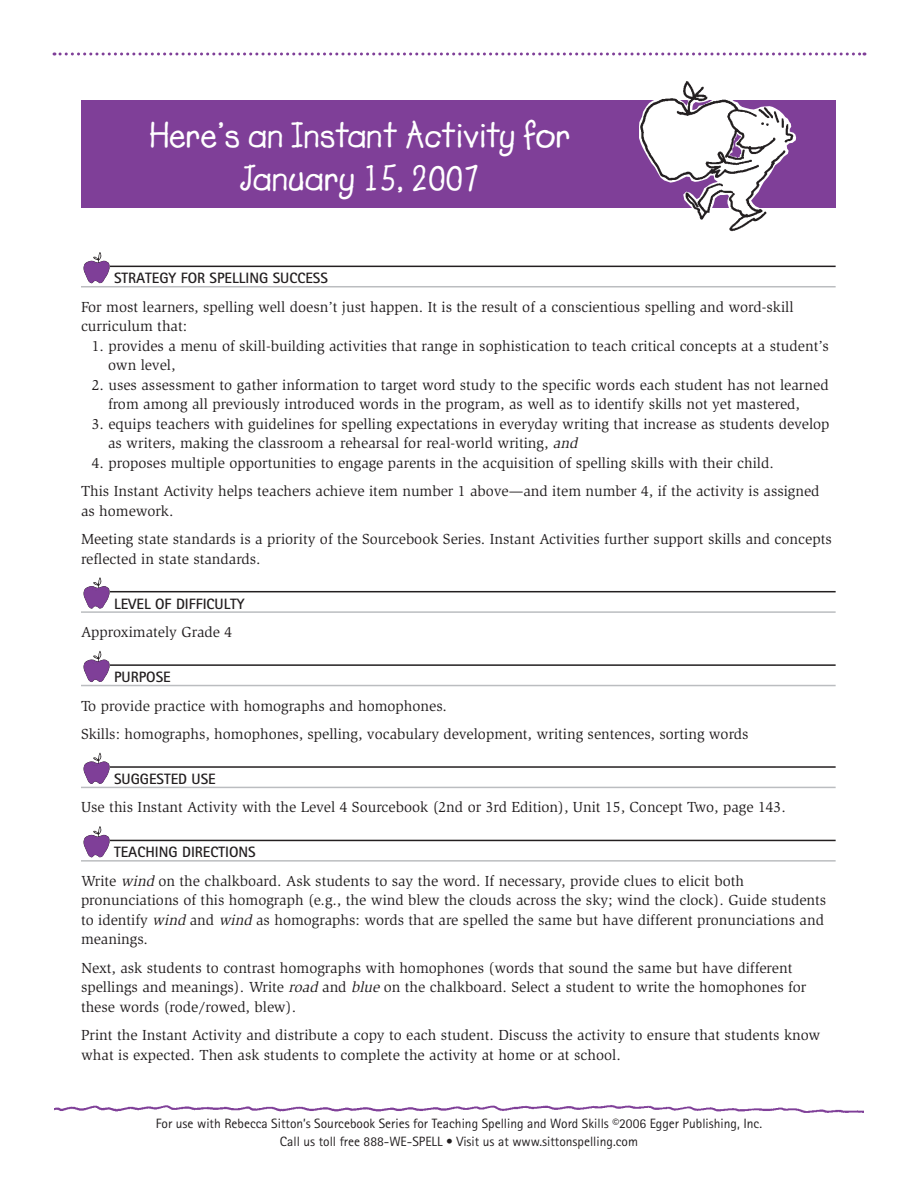
<style>
.page{position:relative;width:918px;height:1188px;background:#fff}
.page>*{position:absolute;margin:0;border:0;box-sizing:border-box;transform-origin:0 0}
.t1{font:700 36px/43.2px "Lemonade ICG";color:#fff;text-align:center}
.t2{font:15px/19.5px "Slimbach";color:#231f20}
.t3{font:700 15px "Rotis Sans Serif";color:#231f20}
.t4{font:13.5px/18px "Rotis Sans Serif";color:#231f20;text-align:center}
.s1{font-style:italic}
</style>
<div class="page">
<svg style="left:54px;top:52px;width:811px;height:4px"></svg>
<img style="left:54px;top:1105px;width:810px;height:8px">
<div style="left:81px;top:100px;width:755px;height:108px;background:#7f3f98"></div>
<svg style="left:639px;top:81px;width:157px;height:151px"></svg>
<hr style="left:81px;top:266px;width:755px;height:1px;background:#231f20">
<hr style="left:81px;top:286px;width:755px;height:1px;background:#bbbdc0">
<hr style="left:81px;top:591px;width:755px;height:1px;background:#231f20">
<hr style="left:81px;top:611px;width:755px;height:2px;background:#bbbdc0">
<hr style="left:81px;top:664px;width:755px;height:2px;background:#231f20">
<hr style="left:81px;top:685px;width:755px;height:1px;background:#bbbdc0">
<hr style="left:81px;top:766px;width:755px;height:2px;background:#231f20">
<hr style="left:81px;top:787px;width:755px;height:1px;background:#bbbdc0">
<hr style="left:81px;top:840px;width:755px;height:1px;background:#231f20">
<hr style="left:81px;top:860px;width:755px;height:2px;background:#bbbdc0">
<div style="left:81px;top:252px;width:29px;height:31px;background:#fff"></div>
<svg style="left:84px;top:252px;width:26px;height:31px"></svg>
<div style="left:81px;top:577px;width:29px;height:32px;background:#fff"></div>
<svg style="left:84px;top:577px;width:26px;height:32px"></svg>
<div style="left:81px;top:651px;width:29px;height:31px;background:#fff"></div>
<svg style="left:84px;top:651px;width:26px;height:31px"></svg>
<div style="left:81px;top:753px;width:29px;height:31px;background:#fff"></div>
<svg style="left:84px;top:753px;width:26px;height:31px"></svg>
<div style="left:81px;top:826px;width:29px;height:31px;background:#fff"></div>
<svg style="left:84px;top:826px;width:26px;height:31px"></svg>
<h1 class="t1" style="left:150px;top:116px;width:422px">Here’s an Instant Activity for<br>January 15, 2007</h1>
<p class="t3" style="left:114px;top:273px;width:215px">STRATEGY FOR SPELLING SUCCESS</p>
<p class="t2" style="left:81px;top:298px;width:714px">For most learners, spelling well doesn’t just happen. It is the result of a conscientious spelling and word-skill curriculum that:</p>
<p class="t2" style="left:108px;top:337px;width:722px;text-indent:-16px">1. provides a menu of skill-building activities that range in sophistication to teach critical concepts at a student’s own level,</p>
<p class="t2" style="left:108px;top:376px;width:722px;text-indent:-16px">2. uses assessment to gather information to target word study to the specific words each student has not learned from among all previously introduced words in the program, as well as to identify skills not yet mastered,</p>
<p class="t2" style="left:108px;top:415px;width:723px;text-indent:-16px">3. equips teachers with guidelines for spelling expectations in everyday writing that increase as students develop as writers, making the classroom a rehearsal for real-world writing, <span class="s1">and</span></p>
<p class="t2" style="left:81px;top:450px;width:740px;line-height:28.5px;text-indent:11px">4. proposes multiple opportunities to engage parents in the acquisition of spelling skills with their child.<br>This Instant Activity helps teachers achieve item number 1 above—and item number 4, if the activity is assigned</p>
<p class="t2" style="left:81px;top:498px;width:752px;line-height:28.5px">as homework.<br>Meeting state standards is a priority of the Sourcebook Series. Instant Activities further support skills and concepts</p>
<p class="t2" style="left:81px;top:550px;width:181px">reflected in state standards.</p>
<p class="t3" style="left:114px;top:598px;width:132px">LEVEL OF DIFFICULTY</p>
<p class="t2" style="left:81px;top:623px;width:153px">Approximately Grade 4</p>
<p class="t3" style="left:114px;top:672px;width:58px">PURPOSE</p>
<p class="t2" style="left:81px;top:692px;width:669px;line-height:28.5px">To provide practice with homographs and homophones.<br>Skills: homographs, homophones, spelling, vocabulary development, writing sentences, sorting words</p>
<p class="t3" style="left:114px;top:774px;width:103px">SUGGESTED USE</p>
<p class="t2" style="left:81px;top:799px;width:706px">Use this Instant Activity with the Level 4 Sourcebook (2nd or 3rd Edition), Unit 15, Concept Two, page 143.</p>
<p class="t3" style="left:114px;top:847px;width:143px">TEACHING DIRECTIONS</p>
<p class="t2" style="left:81px;top:872px;width:747px">Write <span class="s1">wind</span> on the chalkboard. Ask students to say the word. If necessary, provide clues to elicit both pronunciations of this homograph (e.g., the wind blew the clouds across the sky; wind the clock). Guide students to identify <span class="s1">wind</span> and <span class="s1">wind</span> as homographs: words that are spelled the same but have different pronunciations and meanings.</p>
<p class="t2" style="left:81px;top:959px;width:727px">Next, ask students to contrast homographs with homophones (words that sound the same but have different spellings and meanings). Write <span class="s1">road</span> and <span class="s1">blue</span> on the chalkboard. Select a student to write the homophones for these words (rode/rowed, blew).</p>
<p class="t2" style="left:81px;top:1027px;width:741px">Print the Instant Activity and distribute a copy to each student. Discuss the activity to ensure that students know what is expected. Then ask students to complete the activity at home or at school.</p>
<p class="t4" style="left:156px;top:1115px;width:608px">For use with Rebecca Sitton’s Sourcebook Series for Teaching Spelling and Word Skills ©2006 Egger Publishing, Inc.<br>Call us toll free 888-WE-SPELL • Visit us at www.sittonspelling.com</p>
</div>
